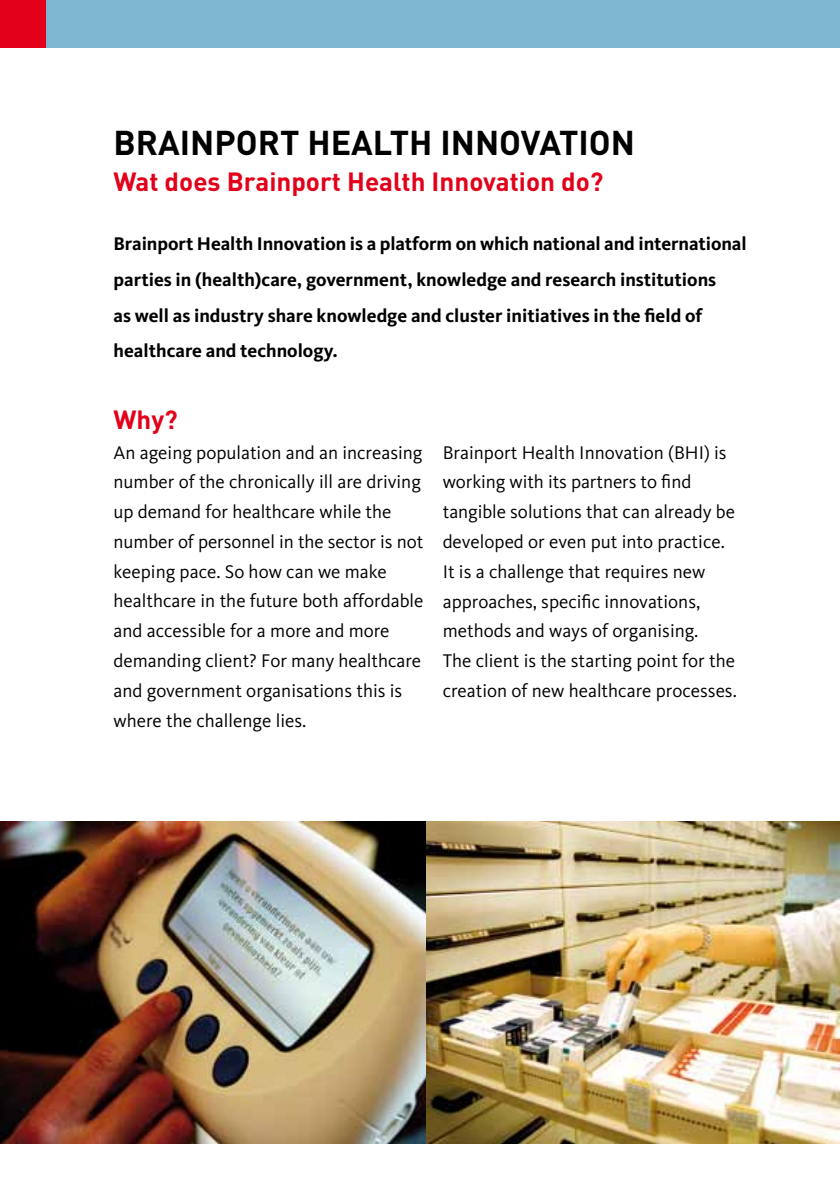
<style>
.page{position:relative;width:840px;height:1191px;background:#fff}
.page>*{position:absolute;margin:0;border:0;box-sizing:border-box;transform-origin:0 0}
.t1{font:700 34px "DIN";color:#000}
.t2{font:700 26px "DIN";color:#e2001a}
.t3{font:19px/29.8px "Kievit";color:#000}
.t4{font:700 19px/35.8px "Kievit";color:#000}
</style>
<div class="page">
<div style="left:45px;top:0;width:794px;height:48px;background:#7eb6d0"></div>
<div style="left:0;top:0;width:45px;height:48px;background:#e2001a"></div>
<svg style="left:839px;top:821px;width:1px;height:297px"></svg>
<img style="left:0;top:821px;width:839px;height:322px">
<h1 class="t1" style="left:113px;top:120px;width:522px">BRAINPORT HEALTH INNOVATION</h1>
<h2 class="t2" style="left:113px;top:164px;width:491px">Wat does Brainport Health Innovation do?</h2>
<p class="t4" style="left:113px;top:226px;width:634px">Brainport Health Innovation is a platform on which national and international parties in (health)care, government, knowledge and research institutions<br>as well as industry share knowledge and cluster initiatives in the field of healthcare and technology.</p>
<h2 class="t2" style="left:113px;top:402px;width:66px">Why?</h2>
<p class="t3" style="left:113px;top:437px;width:311px">An ageing population and an increasing number of the chronically ill are driving up demand for healthcare while the number of personnel in the sector is not keeping pace. So how can we make healthcare in the future both affordable and accessible for a more and more demanding client? For many healthcare and government organisations this is where the challenge lies.</p>
<p class="t3" style="left:442px;top:437px;width:295px">Brainport Health Innovation (BHI) is working with its partners to find tangible solutions that can already be developed or even put into practice.<br>It is a challenge that requires new approaches, specific innovations, methods and ways of organising.<br>The client is the starting point for the creation of new healthcare processes.</p>
</div>
